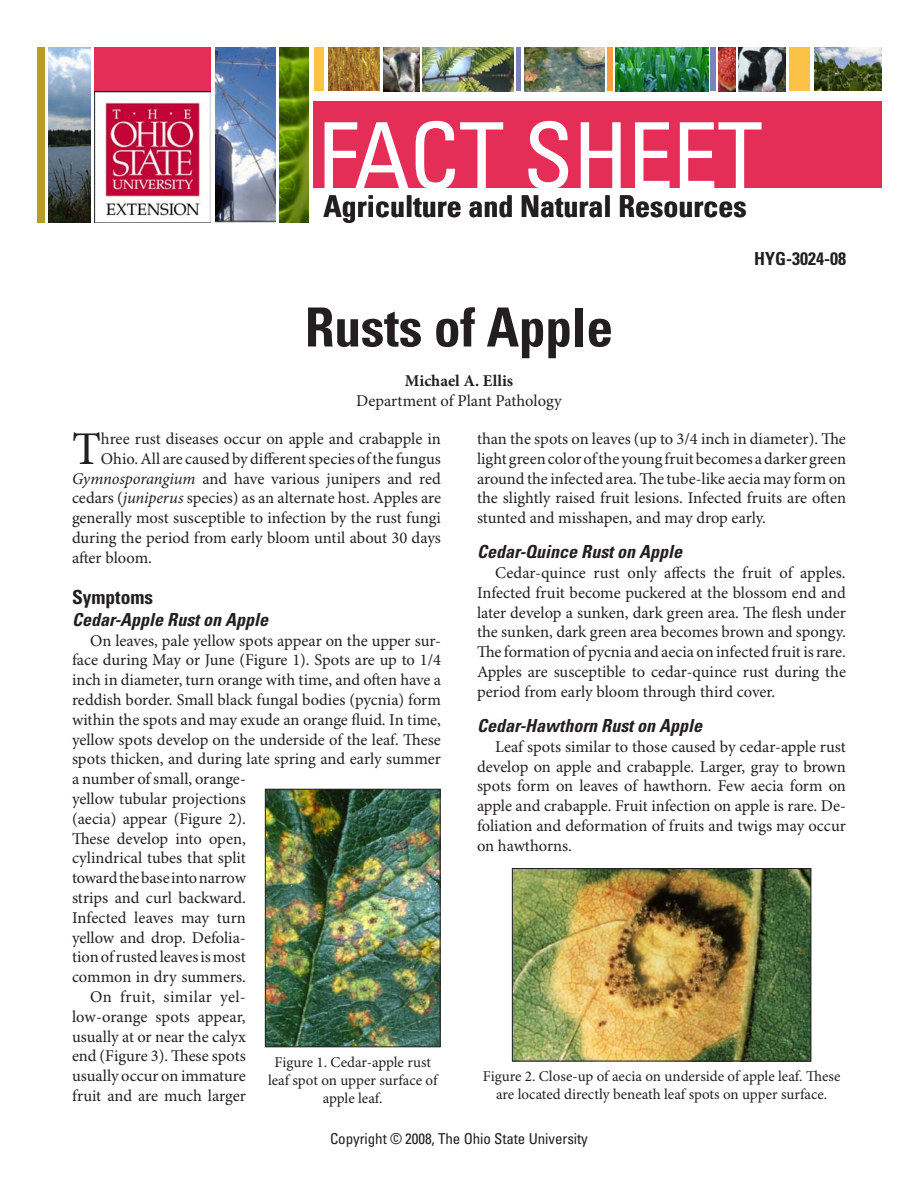
<style>
.page{position:relative;width:918px;height:1188px;background:#fff}
.page>*{position:absolute;margin:0;border:0;box-sizing:border-box;transform-origin:0 0}
.t1{font:condensed 91.35px "Univers";letter-spacing:-.01em;color:#fff}
.t2{font:700 condensed 54px "Univers";letter-spacing:-.005em;color:#231f20}
.Drop_cap{font:46.95px "Minion Pro";color:#231f20}
.t3{font:700 condensed 30px "Univers";color:#231f20}
.t4{font:700 condensed 19.5px "Univers";color:#231f20}
.t5{font:italic 700 condensed 18px "Univers";color:#231f20}
.t6{font:700 condensed 18px "Univers";color:#231f20}
.Body{font:16.5px/19.8px "Minion Pro";color:#231f20;text-align:justify}
.Drop_cap-2{font:16.5px "Minion Pro";color:#231f20}
.Author{font:16.5px "Minion Pro";letter-spacing:-.005em;color:#231f20}
.Author-2{font:700 16.5px "Minion Pro";color:#231f20}
.t7{font:15px/18px "Minion Pro";color:#231f20;text-align:center}
.copyright_and_discla{font:condensed 15px "Univers";letter-spacing:-.005em;color:#231f20}
.s1{font-style:italic}
</style>
<div class="page">
<div style="left:94px;top:47px;width:117px;height:80px;background:#e42d57"></div>
<img style="left:94px;top:91px;width:117px;height:132px">
<div style="left:314px;top:101px;width:568px;height:86px;background:#e42d57"></div>
<img style="left:524px;top:47px;width:80px;height:44px">
<img style="left:719px;top:47px;width:17px;height:44px">
<img style="left:422px;top:47px;width:92px;height:44px">
<img style="left:616px;top:47px;width:93px;height:44px">
<hr style="left:517px;top:47px;width:4px;height:44px;background:#7b83b9">
<div style="left:608px;top:47px;width:5px;height:44px;background:#f7a147"></div>
<div style="left:710px;top:47px;width:6px;height:44px;background:#7b83b9"></div>
<img style="left:383px;top:47px;width:36px;height:44px">
<img style="left:739px;top:47px;width:47px;height:44px">
<div style="left:789px;top:47px;width:21px;height:44px;background:#fcc147"></div>
<img style="left:48px;top:47px;width:43px;height:176px">
<img style="left:280px;top:47px;width:29px;height:176px">
<div style="left:37px;top:47px;width:7px;height:176px;background:#b2a129"></div>
<img style="left:215px;top:47px;width:60px;height:176px">
<div style="left:314px;top:47px;width:9px;height:44px;background:#fcc147"></div>
<img style="left:814px;top:47px;width:68px;height:44px">
<img style="left:267px;top:791px;width:172px;height:254px">
<div style="left:265px;top:789px;width:176px;height:258px;border:1px solid #231f20"></div>
<img style="left:514px;top:870px;width:295px;height:189px">
<div style="left:512px;top:868px;width:299px;height:193px;border:1px solid #231f20"></div>
<p class="t1" style="left:318px;top:98px;width:447px">FACT SHEET</p>
<p class="t3" style="left:323px;top:188px;width:425px">Agriculture and Natural Resources</p>
<h3 class="t6" style="left:754px;top:247px;width:93px">HYG-3024-08</h3>
<h1 class="t2" style="left:305px;top:294px;width:310px">Rusts of Apple</h1>
<p class="Author-2" style="left:405px;top:371px;width:110px">Michael A. Ellis</p>
<p class="Author" style="left:356px;top:390px;width:207px">Department of Plant Pathology</p>
<p class="Drop_cap" style="left:72px;top:421px;width:30px">T</p>
<p class="Drop_cap-2" style="left:101px;top:429px;width:341px">hree rust diseases occur on apple and crabapple in</p>
<p class="Drop_cap-2" style="left:101px;top:449px;width:342px">Ohio. All are caused by different species of the fungus</p>
<p class="Drop_cap-2" style="left:72px;top:468px;width:370px"><span class="s1">Gymnosporangium</span> and have various junipers and red</p>
<p class="Drop_cap-2" style="left:72px;top:488px;width:371px">cedars (<span class="s1">juniperus</span> species) as an alternate host. Apples are</p>
<p class="Drop_cap-2" style="left:72px;top:508px;width:370px">generally most susceptible to infection by the rust fungi</p>
<p class="Drop_cap-2" style="left:72px;top:528px;width:370px">during the period from early bloom until about 30 days</p>
<p class="Drop_cap-2" style="left:72px;top:548px;width:81px">after bloom.</p>
<h3 class="t4" style="left:72px;top:585px;width:83px">Symptoms</h3>
<h4 class="t5" style="left:72px;top:608px;width:198px">Cedar-Apple Rust on Apple</h4>
<p class="Body" style="left:72px;top:631px;width:371px;text-align:left;text-indent:18px">On leaves, pale yellow spots appear on the upper sur&shy;face during May or June (Figure 1). Spots are up to 1/4 inch in diameter, turn orange with time, and often have a reddish border. Small black fungal bodies (pycnia) form within the spots and may exude an orange fluid. In time, yellow spots develop on the underside of the leaf. These spots thicken, and during late spring and early summer a number of small, orange-<br>yellow tubular projections<br>(aecia) appear (Figure 2).<br>These develop into open,<br>cylindrical tubes that split<br>toward the base into narrow<br>strips and curl backward.<br>Infected leaves may turn<br>yellow and drop. Defolia-<br>tion of rusted leaves is most<br>common in dry summers.</p>
<p class="Body" style="left:72px;top:988px;width:175px;text-indent:18px">On fruit, similar yel&shy;low-orange spots appear, usually at or near the calyx end (Figure 3). These spots usually occur on immature fruit and are much larger</p>
<p class="t7" style="left:268px;top:1054px;width:171px">Figure 1. Cedar-apple rust leaf spot on upper surface of apple leaf.</p>
<p class="Body" style="left:477px;top:430px;width:371px">than the spots on leaves (up to 3/4 inch in diameter). The light green color of the young fruit becomes a darker green around the infected area. The tube-like aecia may form on the slightly raised fruit lesions. Infected fruits are often stunted and misshapen, and may drop early.</p>
<h4 class="t5" style="left:477px;top:541px;width:207px">Cedar-Quince Rust on Apple</h4>
<p class="Body" style="left:477px;top:564px;width:371px;text-indent:18px">Cedar-quince rust only affects the fruit of apples.<br>Infected fruit become puckered at the blossom end and later develop a sunken, dark green area. The flesh under the sunken, dark green area becomes brown and spongy.<br>The formation of pycnia and aecia on infected fruit is rare.<br>Apples are susceptible to cedar-quince rust during the period from early bloom through third cover.</p>
<h4 class="t5" style="left:477px;top:715px;width:227px">Cedar-Hawthorn Rust on Apple</h4>
<p class="Body" style="left:477px;top:737px;width:371px;text-indent:18px">Leaf spots similar to those caused by cedar-apple rust develop on apple and crabapple. Larger, gray to brown spots form on leaves of hawthorn. Few aecia form on apple and crabapple. Fruit infection on apple is rare. De&shy;foliation and deformation of fruits and twigs may occur on hawthorns.</p>
<p class="t7" style="left:483px;top:1068px;width:359px">Figure 2. Close-up of aecia on underside of apple leaf. These are located directly beneath leaf spots on upper surface.</p>
<p class="copyright_and_discla" style="left:330px;top:1129px;width:259px">Copyright © 2008, The Ohio State University</p>
</div>
